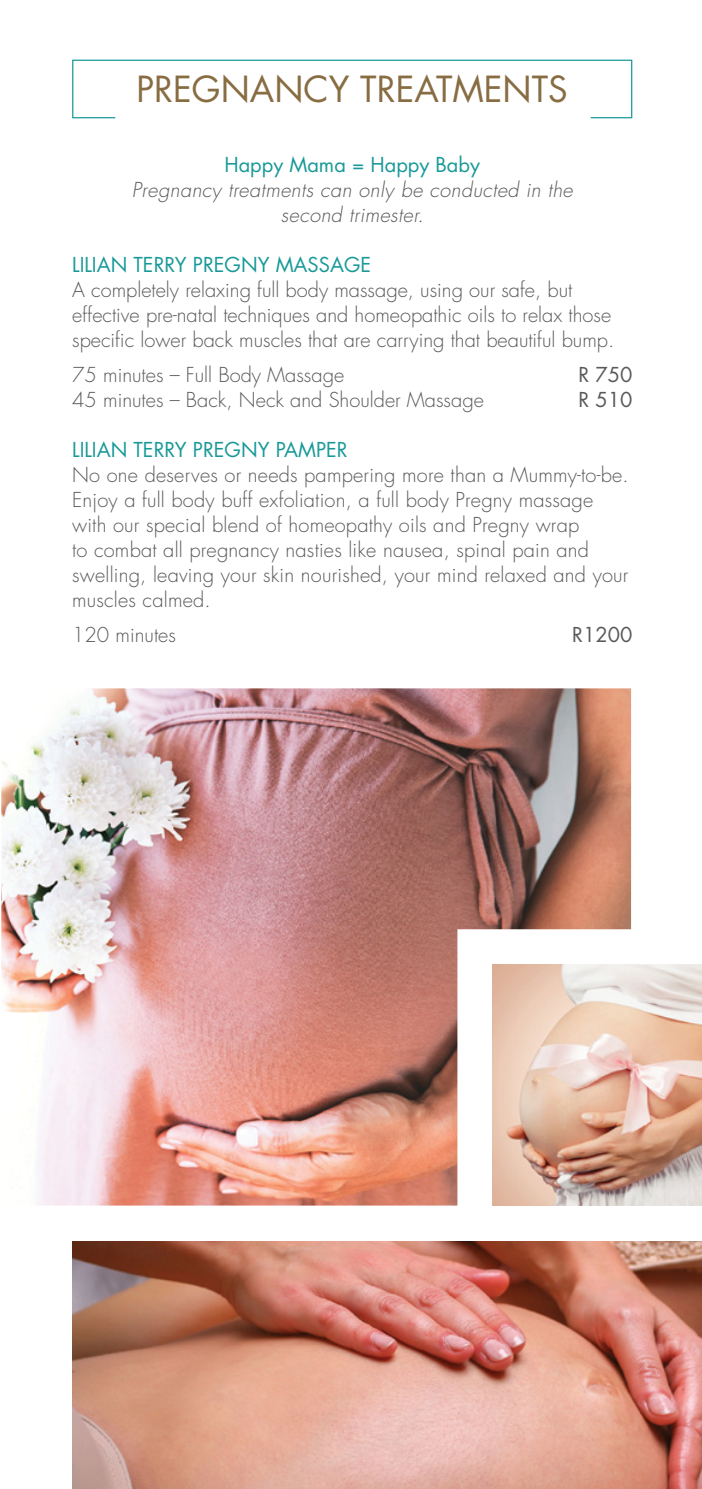
<style>
.page{position:relative;width:702px;height:1489px;background:#fff}
.page>*{position:absolute;margin:0;border:0;box-sizing:border-box;transform-origin:0 0}
.t1{font:35px "Futura";color:#886c42}
.t2{font:300 20px/25px "Futura";letter-spacing:.01em;color:#58595b}
.t3{font:20px "Futura";color:#189998}
.t4{font:italic 300 20px/25px "Futura";letter-spacing:.02em;color:#58595b;text-align:center}
.t5{font:20px "Futura";color:#58595b}
</style>
<div class="page">
<img style="left:1px;top:688px;width:630px;height:517px">
<svg style="left:72px;top:59px;width:561px;height:60px"></svg>
<img style="left:72px;top:1241px;width:630px;height:247px">
<img style="left:493px;top:964px;width:209px;height:241px">
<h1 class="t1" style="left:137px;top:65px;width:432px">PREGNANCY TREATMENTS</h1>
<p class="t3" style="left:224px;top:151px;width:257px">Happy Mama = Happy Baby</p>
<p class="t4" style="left:132px;top:178px;width:442px">Pregnancy treatments can only be conducted in the second trimester.</p>
<p class="t3" style="left:72px;top:251px;width:300px">LILIAN TERRY PREGNY MASSAGE</p>
<p class="t2" style="left:72px;top:278px;width:543px">A completely relaxing full body massage, using our safe, but effective pre-natal techniques and homeopathic oils to relax those specific lower back muscles that are carrying that beautiful bump.</p>
<p class="t2" style="left:72px;top:363px;width:273px">75 minutes – Full Body Massage</p>
<p class="t5" style="left:578px;top:361px;width:55px">R 750</p>
<p class="t2" style="left:72px;top:388px;width:413px">45 minutes – Back, Neck and Shoulder Massage</p>
<p class="t5" style="left:578px;top:386px;width:55px">R 510</p>
<p class="t3" style="left:72px;top:436px;width:277px">LILIAN TERRY PREGNY PAMPER</p>
<p class="t2" style="left:72px;top:463px;width:558px">No one deserves or needs pampering more than a Mummy-to-be.<br>Enjoy a full body buff exfoliation, a full body Pregny massage with our special blend of homeopathy oils and Pregny wrap<br>to combat all pregnancy nasties like nausea, spinal pain and swelling, leaving your skin nourished, your mind relaxed and your muscles calmed.</p>
<p class="t2" style="left:72px;top:623px;width:105px">120 minutes</p>
<p class="t5" style="left:572px;top:621px;width:62px">R1200</p>
</div>
